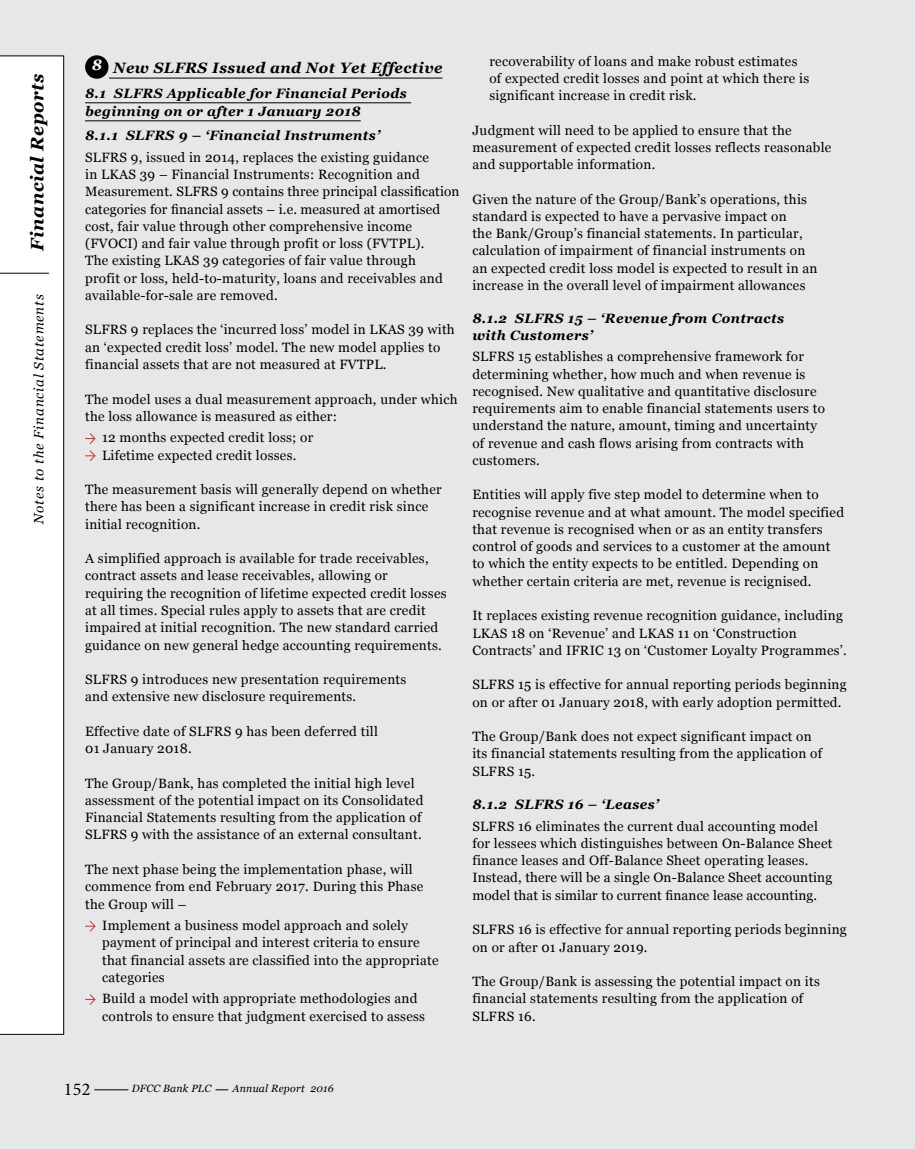
<style>
.page{position:relative;width:915px;height:1149px;background:#fff}
.page>*{position:absolute;margin:0;border:0;box-sizing:border-box;transform-origin:0 0}
.t1{font:italic 700 18px "Georgia";letter-spacing:.03em;color:#000}
.t2{font:18px "Minion Pro";color:#000}
.t3{font:italic 700 15px "Georgia";letter-spacing:.03em;color:#000}
.t4{font:13.5px/17.2px "Georgia";letter-spacing:.02em;color:#000}
.t5{font:italic 700 13.5px/18px "Georgia";letter-spacing:.03em;color:#000}
.t6{font:italic 13.5px "Georgia";letter-spacing:.06em;color:#000}
.t7{font:italic 10.5px "Georgia";letter-spacing:.02em;color:#000}
</style>
<div class="page">
<div style="left:0;top:0;width:914px;height:1148px;background:#e6e7e8"></div>
<div style="left:0;top:56px;width:64px;height:978px;background:#fff"></div>
<hr style="left:0;top:273px;width:49px;height:1px;background:#000">
<hr style="left:94px;top:1089px;width:34px;height:1px;background:#000">
<svg style="left:215px;top:1089px;width:13px;height:1px"></svg>
<hr style="left:109px;top:78px;width:333px;height:1px;background:#000">
<hr style="left:85px;top:102px;width:326px;height:1px;background:#000">
<hr style="left:85px;top:120px;width:275px;height:1px;background:#000">
<div style="left:85px;top:55px;width:23px;height:24px;background:#000;border-radius:50%"></div>
<svg style="left:85px;top:433px;width:11px;height:11px"></svg>
<svg style="left:85px;top:450px;width:11px;height:11px"></svg>
<svg style="left:85px;top:921px;width:11px;height:10px"></svg>
<svg style="left:85px;top:994px;width:11px;height:11px"></svg>
<h1 class="t1" style="left:26px;top:250px;width:179px;rotate:-90deg">Financial Reports</h1>
<p class="t6" style="left:30px;top:523px;width:231px;rotate:-90deg">Notes to the Financial Statements</p>
<p class="t3" style="left:92px;top:58px;width:352px"><sup>8</sup> New SLFRS Issued and Not Yet Effective</p>
<p class="t5" style="left:85px;top:84px;width:323px">8.1 SLFRS Applicable for Financial Periods beginning on or after 1 January 2018</p>
<p class="t5" style="left:85px;top:127px;width:296px">8.1.1 SLFRS 9 – ‘Financial Instruments’</p>
<p class="t4" style="left:85px;top:149px;width:376px">SLFRS 9, issued in 2014, replaces the existing guidance<br>in LKAS 39 – Financial Instruments: Recognition and Measurement. SLFRS 9 contains three principal classification categories for financial assets – i.e. measured at amortised cost, fair value through other comprehensive income (FVOCI) and fair value through profit or loss (FVTPL).<br>The existing LKAS 39 categories of fair value through<br>profit or loss, held-to-maturity, loans and receivables and available-for-sale are removed.</p>
<p class="t4" style="left:85px;top:321px;width:371px">SLFRS 9 replaces the ‘incurred loss’ model in LKAS 39 with an ‘expected credit loss’ model. The new model applies to financial assets that are not measured at FVTPL.</p>
<p class="t4" style="left:85px;top:390px;width:374px">The model uses a dual measurement approach, under which the loss allowance is measured as either:</p>
<p class="t4" style="left:102px;top:429px;width:213px">12 months expected credit loss; or<br>Lifetime expected credit losses.</p>
<p class="t4" style="left:85px;top:481px;width:358px">The measurement basis will generally depend on whether there has been a significant increase in credit risk since initial recognition.</p>
<p class="t4" style="left:85px;top:550px;width:363px">A simplified approach is available for trade receivables, contract assets and lease receivables, allowing or requiring the recognition of lifetime expected credit losses at all times. Special rules apply to assets that are credit impaired at initial recognition. The new standard carried guidance on new general hedge accounting requirements.</p>
<p class="t4" style="left:85px;top:670px;width:322px">SLFRS 9 introduces new presentation requirements and extensive new disclosure requirements.</p>
<p class="t4" style="left:85px;top:722px;width:294px">Effective date of SLFRS 9 has been deferred till<br>01 January 2018.</p>
<p class="t4" style="left:85px;top:774px;width:340px">The Group/Bank, has completed the initial high level assessment of the potential impact on its Consolidated Financial Statements resulting from the application of SLFRS 9 with the assistance of an external consultant.</p>
<p class="t4" style="left:85px;top:860px;width:339px">The next phase being the implementation phase, will commence from end February 2017. During this Phase the Group will –</p>
<p class="t4" style="left:102px;top:916px;width:338px">Implement a business model approach and solely payment of principal and interest criteria to ensure that financial assets are classified into the appropriate categories</p>
<p class="t4" style="left:102px;top:989px;width:324px">Build a model with appropriate methodologies and controls to ensure that judgment exercised to assess</p>
<p class="t4" style="left:489px;top:52px;width:321px">recoverability of loans and make robust estimates of expected credit losses and point at which there is significant increase in credit risk.</p>
<p class="t4" style="left:472px;top:122px;width:360px">Judgment will need to be applied to ensure that the measurement of expected credit losses reflects reasonable and supportable information.</p>
<p class="t4" style="left:472px;top:191px;width:346px">Given the nature of the Group/Bank’s operations, this standard is expected to have a pervasive impact on<br>the Bank/Group’s financial statements. In particular, calculation of impairment of financial instruments on an expected credit loss model is expected to result in an increase in the overall level of impairment allowances</p>
<p class="t5" style="left:472px;top:310px;width:313px;line-height:16.2px">8.1.2 SLFRS 15 – ‘Revenue from Contracts with Customers’</p>
<p class="t4" style="left:472px;top:348px;width:354px">SLFRS 15 establishes a comprehensive framework for determining whether, how much and when revenue is recognised. New qualitative and quantitative disclosure requirements aim to enable financial statements users to understand the nature, amount, timing and uncertainty of revenue and cash flows arising from contracts with customers.</p>
<p class="t4" style="left:472px;top:486px;width:373px">Entities will apply five step model to determine when to recognise revenue and at what amount. The model specified that revenue is recognised when or as an entity transfers control of goods and services to a customer at the amount to which the entity expects to be entitled. Depending on whether certain criteria are met, revenue is recignised.</p>
<p class="t4" style="left:472px;top:607px;width:376px">It replaces existing revenue recognition guidance, including<br>LKAS 18 on ‘Revenue’ and LKAS 11 on ‘Construction<br>Contracts’ and IFRIC 13 on ‘Customer Loyalty Programmes’.</p>
<p class="t4" style="left:472px;top:676px;width:375px">SLFRS 15 is effective for annual reporting periods beginning on or after 01 January 2018, with early adoption permitted.</p>
<p class="t4" style="left:472px;top:728px;width:351px">The Group/Bank does not expect significant impact on its financial statements resulting from the application of<br>SLFRS 15.</p>
<p class="t5" style="left:472px;top:795px;width:188px">8.1.2 SLFRS 16 – ‘Leases’</p>
<p class="t4" style="left:472px;top:817px;width:361px">SLFRS 16 eliminates the current dual accounting model for lessees which distinguishes between On-Balance Sheet finance leases and Off-Balance Sheet operating leases.<br>Instead, there will be a single On-Balance Sheet accounting model that is similar to current finance lease accounting.</p>
<p class="t4" style="left:472px;top:920px;width:376px">SLFRS 16 is effective for annual reporting periods beginning on or after 01 January 2019.</p>
<p class="t4" style="left:472px;top:972px;width:349px">The Group/Bank is assessing the potential impact on its financial statements resulting from the application of<br>SLFRS 16.</p>
<h1 class="t2" style="left:64px;top:1076px;width:28px">152</h1>
<p class="t7" style="left:132px;top:1081px;width:81px">DFCC Bank PLC</p>
<p class="t7" style="left:232px;top:1081px;width:103px">Annual Report 2016</p>
</div>
